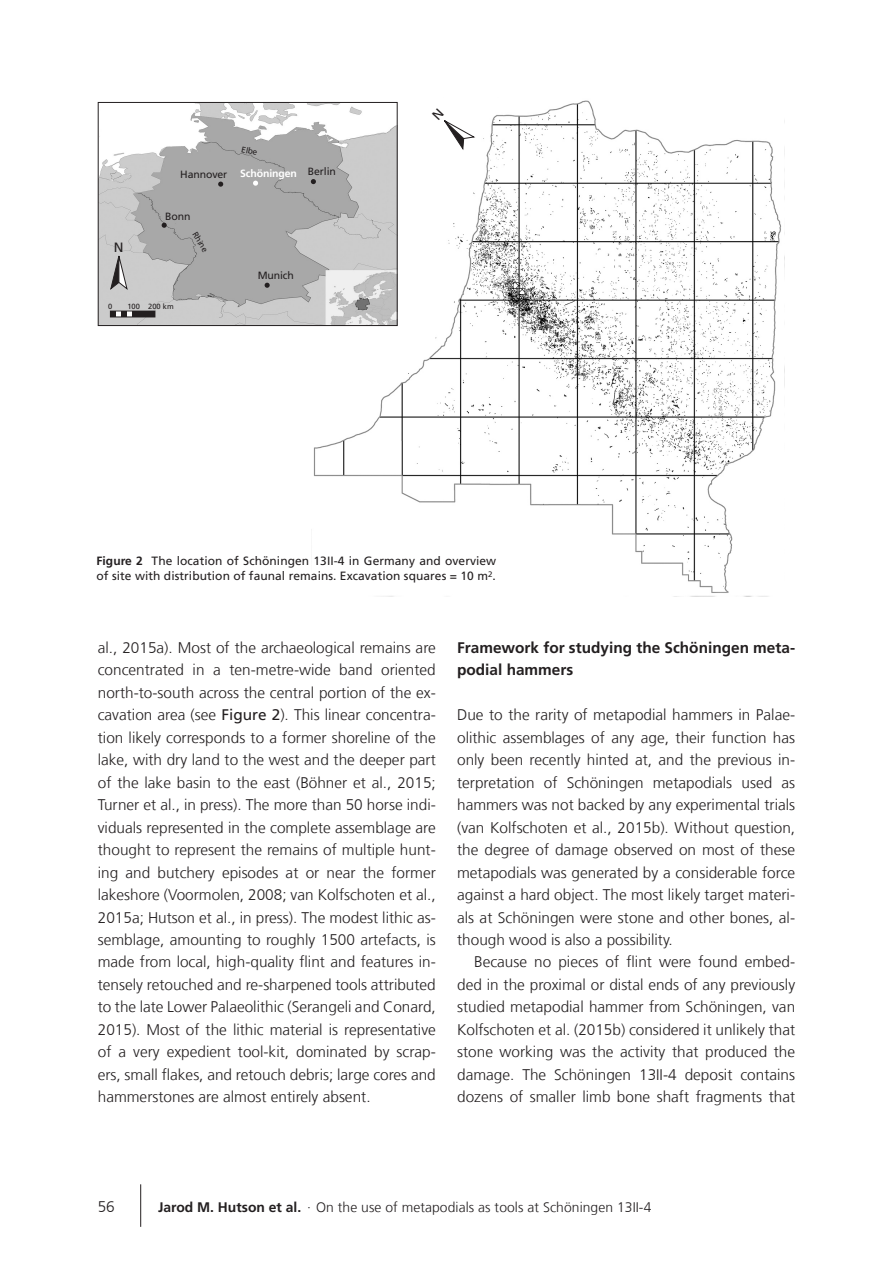
<style>
.page{position:relative;width:893px;height:1263px;background:#fff}
.page>*{position:absolute;margin:0;border:0;box-sizing:border-box;transform-origin:0 0}
.t1{font:300 15.3px/22.5px "Frutiger LT Com";color:#231f20;text-align:justify}
.t2{font:700 15.3px/22.5px "Frutiger LT Com";color:#231f20}
.t3{font:300 13.8px "Frutiger LT Com";letter-spacing:.005em;color:#231f20}
.t4{font:13.5px "Frutiger LT Com";color:#231f20}
.t5{font:12px/15.5px "Frutiger LT Com";letter-spacing:.005em;color:#231f20}
.t6{font:10.5px "Frutiger LT Com";letter-spacing:-.01em;color:#231f20}
.t7{font:700 10.5px "Frutiger LT Com";letter-spacing:-.01em;color:#fff}
.t8{font:8.25px "Frutiger LT Com";color:#231f20}
.t9{font:7.5px "Frutiger LT Com";color:#231f20}
.s1{font-weight:700}
.s2{font-weight:400}
</style>
<div class="page">
<hr style="left:140px;top:1184px;width:1px;height:43px;background:#231f20">
<img style="left:312px;top:100px;width:473px;height:496px">
<img style="left:100px;top:104px;width:296px;height:220px">
<div style="left:98px;top:102px;width:300px;height:224px;border:1px solid #231f20"></div>
<svg style="left:110px;top:253px;width:18px;height:37px"></svg>
<svg style="left:265px;top:283px;width:5px;height:5px"></svg>
<div style="left:110px;top:311px;width:45px;height:6px;background:#fff"></div>
<svg style="left:110px;top:311px;width:17px;height:6px"></svg>
<div style="left:132px;top:311px;width:23px;height:6px;background:#231f20"></div>
<svg style="left:162px;top:223px;width:5px;height:5px"></svg>
<svg style="left:311px;top:179px;width:5px;height:5px"></svg>
<svg style="left:218px;top:182px;width:5px;height:5px"></svg>
<svg style="left:253px;top:181px;width:5px;height:5px"></svg>
<svg style="left:432px;top:109px;width:43px;height:40px"></svg>
<p class="t8" style="left:243px;top:144px;width:18px;rotate:13deg">Elbe</p>
<p class="t7" style="left:240px;top:167px;width:58px">Schöningen</p>
<p class="t6" style="left:180px;top:168px;width:49px">Hannover</p>
<p class="t6" style="left:308px;top:165px;width:30px">Berlin</p>
<p class="t4" style="left:114px;top:239px;width:11px">N</p>
<p class="t6" style="left:165px;top:210px;width:27px">Bonn</p>
<p class="t8" style="left:199px;top:230px;width:23px;rotate:59deg">Rhine</p>
<p class="t9" style="left:108px;top:302px;width:6px">0</p>
<p class="t9" style="left:128px;top:302px;width:48px">100 200 km</p>
<p class="t6" style="left:258px;top:269px;width:38px">Munich</p>
<p class="t5" style="left:97px;top:553px;width:401px"><span class="s1">Figure 2</span> The location of Schöningen 13II-4 in Germany and overview of site with distribution of faunal remains. Excavation squares = 10 m<sup>2</sup>.</p>
<p class="t1" style="left:98px;top:636px;width:340px">al., 2015a). Most of the archaeological remains are concentrated in a ten-metre-wide band oriented north-to-south across the central portion of the ex&shy;cavation area (see <span class="s2">Figure 2</span>). This linear concentra&shy;tion likely corresponds to a former shoreline of the lake, with dry land to the west and the deeper part of the lake basin to the east (Böhner et al., 2015; Turner et al., in press). The more than 50 horse indi&shy;viduals represented in the complete assemblage are thought to represent the remains of multiple hunt&shy;ing and butchery episodes at or near the former lakeshore (Voormolen, 2008; van Kolfschoten et al., 2015a; Hutson et al., in press). The modest lithic as&shy;semblage, amounting to roughly 1500 artefacts, is made from local, high-quality flint and features in&shy;tensely retouched and re-sharpened tools attributed to the late Lower Palaeolithic (Serangeli and Conard, 2015). Most of the lithic material is representative of a very expedient tool-kit, dominated by scrap&shy;ers, small flakes, and retouch debris; large cores and hammerstones are almost entirely absent.</p>
<p class="t2" style="left:457px;top:636px;width:340px">Framework for studying the Schöningen meta&shy;podial hammers</p>
<p class="t1" style="left:457px;top:704px;width:340px">Due to the rarity of metapodial hammers in Palae&shy;olithic assemblages of any age, their function has only been recently hinted at, and the previous in&shy;terpretation of Schöningen metapodials used as hammers was not backed by any experimental trials (van Kolfschoten et al., 2015b). Without question, the degree of damage observed on most of these metapodials was generated by a considerable force against a hard object. The most likely target materi&shy;als at Schöningen were stone and other bones, al&shy;though wood is also a possibility.</p>
<p class="t1" style="left:457px;top:951px;width:340px;text-indent:17px">Because no pieces of flint were found embed&shy;ded in the proximal or distal ends of any previously studied metapodial hammer from Schöningen, van Kolfschoten et al. (2015b) considered it unlikely that stone working was the activity that produced the damage. The Schöningen 13II-4 deposit contains dozens of smaller limb bone shaft fragments that</p>
<p class="t1" style="left:98px;top:1195px;width:18px">56</p>
<p class="t3" style="left:158px;top:1199px;width:495px"><span class="s1">Jarod M. Hutson et al.</span> · On the use of metapodials as tools at Schöningen 13II-4</p>
</div>
